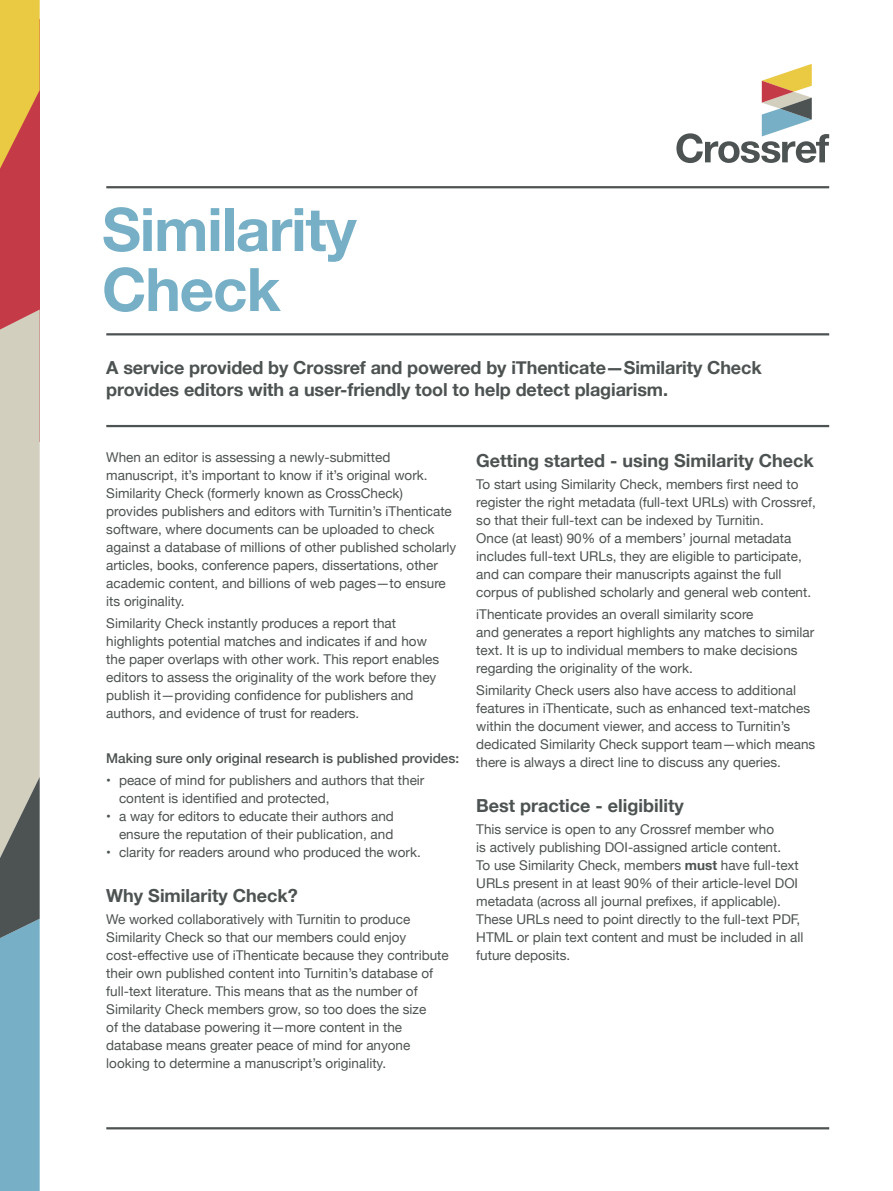
<style>
.page{position:relative;width:893px;height:1191px;background:#fff}
.page>*{position:absolute;margin:0;border:0;box-sizing:border-box;transform-origin:0 0}
.t1{font:700 60px/60px "Helvetica Neue";letter-spacing:-.02em;color:#77b0c6}
.t2{font:700 18px/22.5px "Helvetica Neue";letter-spacing:-.005em;color:#4d5252}
.t3{font:13.5px/18px "Helvetica Neue";color:#4d5252}
.t4{font:500 13.5px "Helvetica Neue";color:#4d5252}
.s1{font-weight:700}
</style>
<div class="page">
<svg style="left:676px;top:64px;width:153px;height:99px"></svg>
<hr style="left:106px;top:186px;width:723px;height:2px;background:#4d5252">
<hr style="left:106px;top:333px;width:723px;height:2px;background:#4d5252">
<hr style="left:106px;top:425px;width:723px;height:2px;background:#4d5252">
<hr style="left:106px;top:1127px;width:723px;height:2px;background:#4d5252">
<div style="left:0;top:19px;width:40px;height:423px;background:#c53a47"></div>
<svg style="left:0;top:309px;width:40px;height:882px;background:#a6b4b1"></svg>
<svg style="left:0;top:0;width:40px;height:169px"></svg>
<h1 class="t1" style="left:102px;top:201px;width:256px">Similarity<br>Check</h1>
<h2 class="t2" style="left:106px;top:357px;width:657px">A service provided by Crossref and powered by iThenticate—Similarity Check provides editors with a user-friendly tool to help detect plagiarism.</h2>
<p class="t3" style="left:106px;top:449px;width:352px">When an editor is assessing a newly-submitted manuscript, it’s important to know if it’s original work.<br>Similarity Check (formerly known as CrossCheck) provides publishers and editors with Turnitin’s iThenticate software, where documents can be uploaded to check against a database of millions of other published scholarly articles, books, conference papers, dissertations, other academic content, and billions of web pages—to ensure its originality.</p>
<p class="t3" style="left:106px;top:615px;width:334px">Similarity Check instantly produces a report that highlights potential matches and indicates if and how the paper overlaps with other work. This report enables editors to assess the originality of the work before they publish it—providing confidence for publishers and authors, and evidence of trust for readers.</p>
<p class="t4" style="left:106px;top:747px;width:354px">Making sure only original research is published provides:</p>
<p class="t3" style="left:119px;top:772px;width:307px;text-indent:-13px">• peace of mind for publishers and authors that their content is identified and protected,</p>
<p class="t3" style="left:106px;top:808px;width:289px;text-align:right">• a way for editors to educate their authors and ensure the reputation of their publication, and</p>
<p class="t3" style="left:106px;top:844px;width:316px">• clarity for readers around who produced the work.</p>
<h2 class="t2" style="left:106px;top:884px;width:193px">Why Similarity Check?</h2>
<p class="t3" style="left:106px;top:911px;width:344px">We worked collaboratively with Turnitin to produce Similarity Check so that our members could enjoy cost-effective use of iThenticate because they contribute their own published content into Turnitin’s database of full-text literature. This means that as the number of Similarity Check members grow, so too does the size<br>of the database powering it—more content in the database means greater peace of mind for anyone looking to determine a manuscript’s originality.</p>
<h2 class="t2" style="left:476px;top:449px;width:339px">Getting started - using Similarity Check</h2>
<p class="t3" style="left:476px;top:476px;width:341px">To start using Similarity Check, members first need to register the right metadata (full-text URLs) with Crossref, so that their full-text can be indexed by Turnitin.<br>Once (at least) 90% of a members’ journal metadata includes full-text URLs, they are eligible to participate, and can compare their manuscripts against the full corpus of published scholarly and general web content.</p>
<p class="t3" style="left:476px;top:606px;width:340px">iThenticate provides an overall similarity score<br>and generates a report highlights any matches to similar text. It is up to individual members to make decisions regarding the originality of the work.</p>
<p class="t3" style="left:476px;top:682px;width:341px">Similarity Check users also have access to additional features in iThenticate, such as enhanced text-matches within the document viewer, and access to Turnitin’s dedicated Similarity Check support team—which means there is always a direct line to discuss any queries.</p>
<h2 class="t2" style="left:476px;top:795px;width:209px">Best practice - eligibility</h2>
<p class="t3" style="left:476px;top:821px;width:329px">This service is open to any Crossref member who<br>is actively publishing DOI-assigned article content.<br>To use Similarity Check, members <span class="s1">must</span> have full-text URLs present in at least 90% of their article-level DOI metadata (across all journal prefixes, if applicable).<br>These URLs need to point directly to the full-text PDF, HTML or plain text content and must be included in all future deposits.</p>
</div>
